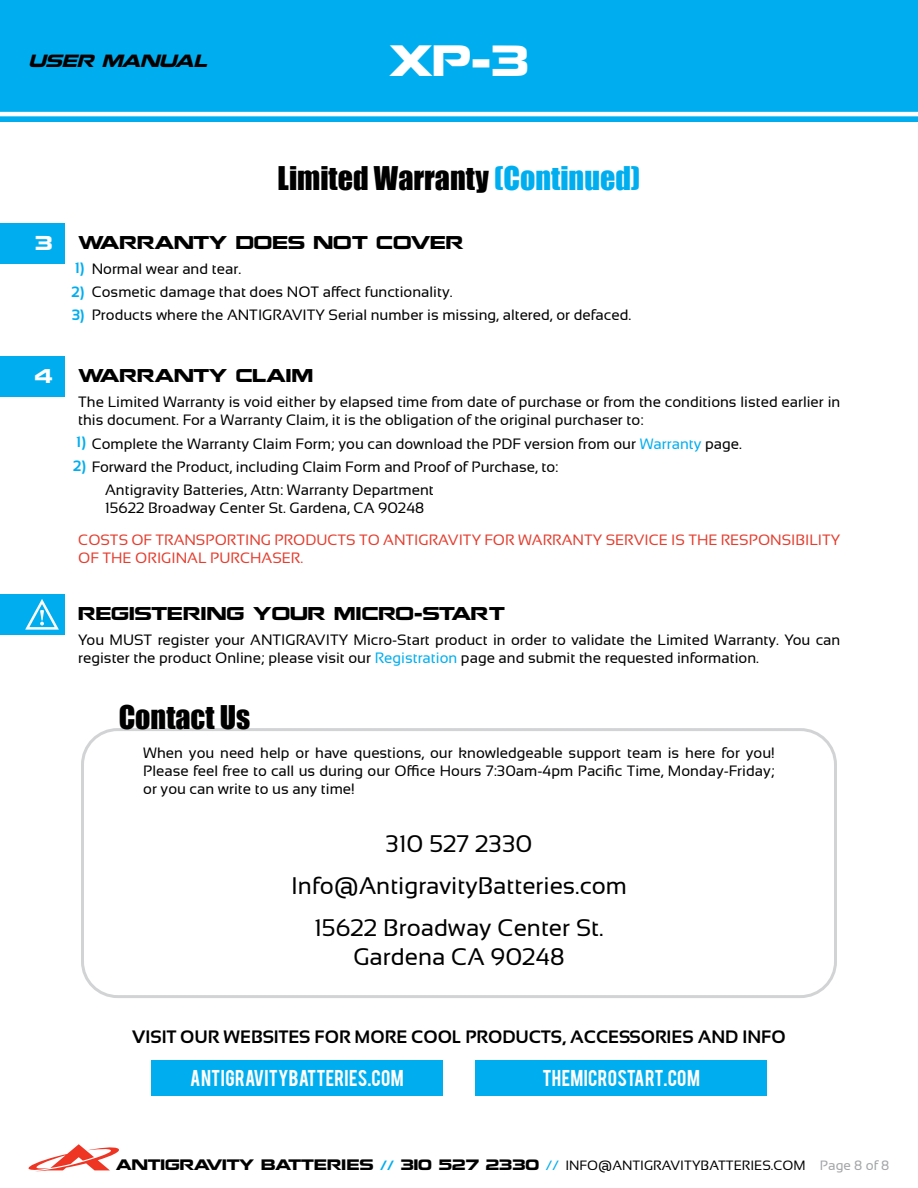
<style>
.page{position:relative;width:918px;height:1188px;background:#fff}
.page>*{position:absolute;margin:0;border:0;box-sizing:border-box;transform-origin:0 0}
.t1{font:39px "Nokia Kokia";color:#fff}
.t2{font:30px "Impact";color:#000}
.t3{font:24px/42.3px "Sansation";color:#000;text-align:center}
.t4{font:700 18px "Sansation";color:#000}
.t5{font:18px "Bebas";letter-spacing:.015em;color:#fff}
.t6{font:18px "Nokia Kokia";color:#fff}
.t7{font:16.5px "Nokia Kokia";letter-spacing:-.01em;color:#000}
.t8{font:italic 15.75px "Nokia Kokia";color:#000}
.t9{font:15px/18px "Sansation";color:#000}
.t10{font:15px/18px "Sansation";color:#e43e2f}
.t11{font:700 15px/23.4px "Sansation";color:#00aeef;text-align:justify}
.t12{font:13.5px "Nokia Kokia";letter-spacing:-.01em;color:#000}
.s1{color:#00aeef}
.s2{font-weight:700;color:#00aeef}
.s3{font-family:"Sansation";font-weight:700;color:#00aeef}
.s4{font-family:"Sansation";color:#00aeef}
.s5{font-family:"Sansation"}
.s6{font-family:"Sansation";color:#a3a5a8}
</style>
<div class="page">
<div style="left:0;top:0;width:918px;height:122px;background:#00aeef"></div>
<hr style="left:0;top:112px;width:918px;height:4px;background:#fff">
<svg style="left:28px;top:1144px;width:91px;height:27px"></svg>
<div style="left:0;top:223px;width:64px;height:40px;background:#00aeef"></div>
<div style="left:0;top:594px;width:64px;height:40px;background:#00aeef"></div>
<div style="left:0;top:356px;width:64px;height:41px;background:#00aeef"></div>
<div style="left:81px;top:728px;width:756px;height:270px;border:3px solid #d1d3d4;border-radius:35px"></div>
<svg style="left:25px;top:599px;width:34px;height:31px"></svg>
<div style="left:151px;top:1061px;width:292px;height:35px;background:#00aeef"></div>
<div style="left:476px;top:1061px;width:291px;height:35px;background:#00aeef"></div>
<p class="t8" style="left:28px;top:51px;width:185px">USER MANUAL</p>
<h1 class="t1" style="left:389px;top:37px;width:142px">XP-3</h1>
<h2 class="t2" style="left:278px;top:155px;width:364px">Limited Warranty <span class="s1">(Continued)</span></h2>
<p class="t6" style="left:35px;top:232px;width:19px">3</p>
<p class="t7" style="left:78px;top:232px;width:387px">WARRANTY DOES NOT COVER</p>
<p class="t9" style="left:92px;top:257px;width:541px;line-height:23.4px">Normal wear and tear.<br>Cosmetic damage that does NOT affect functionality.<br>Products where the ANTIGRAVITY Serial number is missing, altered, or defaced.</p>
<p class="t11" style="left:71px;top:256px;width:15px">1)<br>2)<br>3)</p>
<p class="t6" style="left:35px;top:365px;width:20px">4</p>
<p class="t7" style="left:78px;top:366px;width:237px">WARRANTY CLAIM</p>
<p class="t9" style="left:78px;top:393px;width:764px">The Limited Warranty is void either by elapsed time from date of purchase or from the conditions listed earlier in this document. For a Warranty Claim, it is the obligation of the original purchaser to:</p>
<p class="t9" style="left:76px;top:434px;width:667px"><span class="s2">1)</span> Complete the Warranty Claim Form; you can download the PDF version from our <span class="s1">Warranty</span> page.</p>
<p class="t9" style="left:105px;top:455px;width:455px;line-height:23.4px;text-indent:-32px"><span class="s2">2)</span> Forward the Product, including Claim Form and Proof of Purchase, to:<br>Antigravity Batteries, Attn: Warranty Department</p>
<p class="t9" style="left:105px;top:499px;width:321px">15622 Broadway Center St. Gardena, CA 90248</p>
<p class="t10" style="left:78px;top:531px;width:764px">COSTS OF TRANSPORTING PRODUCTS TO ANTIGRAVITY FOR WARRANTY SERVICE IS THE RESPONSIBILITY<br>OF THE ORIGINAL PURCHASER.</p>
<p class="t7" style="left:78px;top:603px;width:429px">REGISTERING YOUR MICRO-START</p>
<p class="t9" style="left:78px;top:630px;width:764px">You MUST register your ANTIGRAVITY Micro-Start product in order to validate the Limited Warranty. You can register the product Online; please visit our <span class="s1">Registration</span> page and submit the requested information.</p>
<h2 class="t2" style="left:119px;top:694px;width:133px">Contact Us</h2>
<p class="t9" style="left:143px;top:744px;width:633px;text-align:justify">When you need help or have questions, our knowledgeable support team is here for you!<br>Please feel free to call us during our Office Hours 7:30am-4pm Pacific Time, Monday-Friday; or you can write to us any time!</p>
<h3 class="t3" style="left:291px;top:822px;width:337px">310 527 2330<br>Info@AntigravityBatteries.com<br>15622 Broadway Center St.</h3>
<h3 class="t3" style="left:353px;top:936px;width:213px">Gardena CA 90248</h3>
<p class="t4" style="left:132px;top:1027px;width:655px">VISIT OUR WEBSITES FOR MORE COOL PRODUCTS, ACCESSORIES AND INFO</p>
<p class="t5" style="left:190px;top:1065px;width:215px">ANTIGRAVITYBATTERIES.COM</p>
<p class="t5" style="left:542px;top:1065px;width:159px">THEMICROSTART.COM</p>
<p class="t12" style="left:116px;top:1156px;width:775px">ANTIGRAVITY BATTERIES <span class="s3">//</span> 310 527 2330 <span class="s4">//</span> <span class="s5">INFO@ANTIGRAVITYBATTERIES.COM</span> <span class="s6">Page 8 of 8</span></p>
</div>
